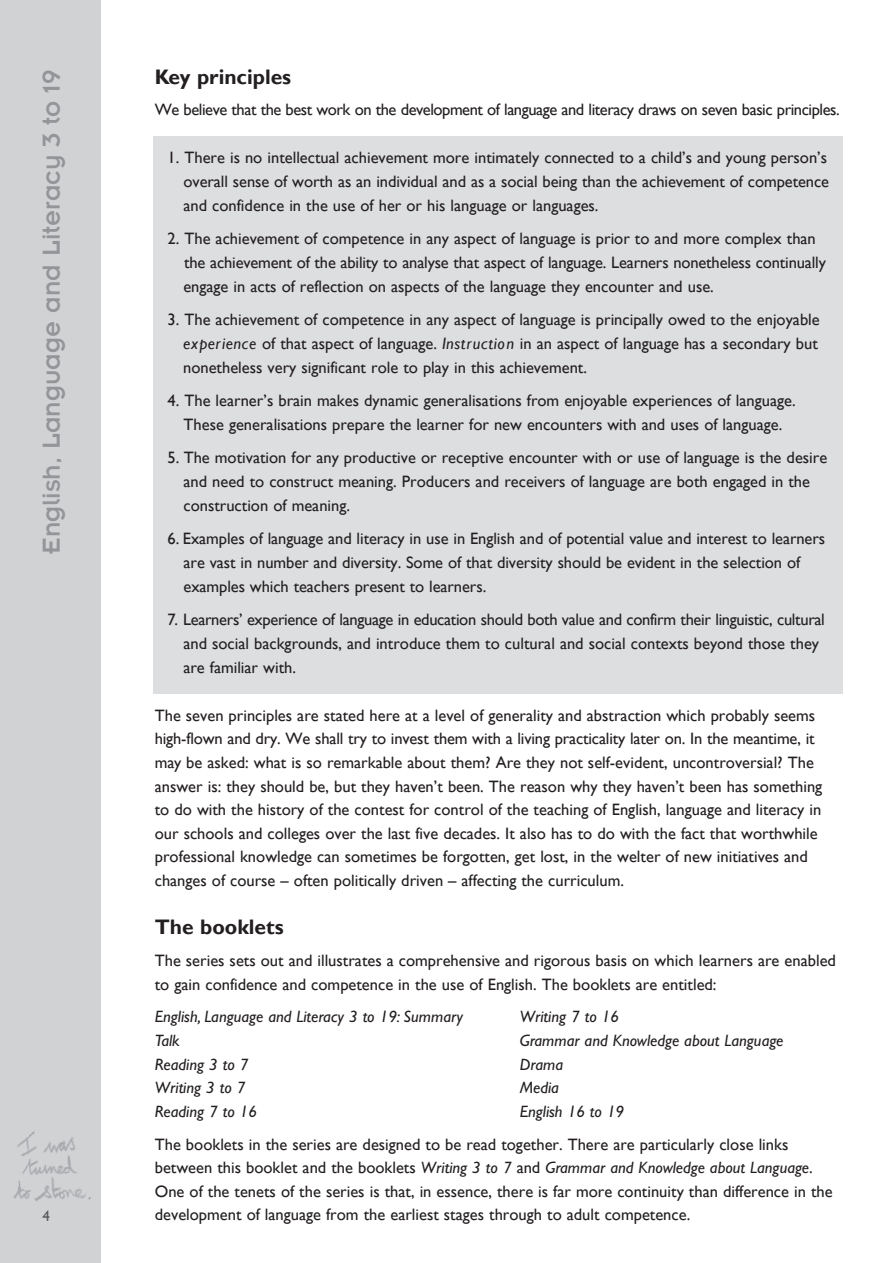
<style>
.page{position:relative;width:893px;height:1263px;background:#fff}
.page>*{position:absolute;margin:0;border:0;box-sizing:border-box;transform-origin:0 0}
.t1{font:27px "Insignia";color:#939598}
.t2{font:700 21px "Gill Sans";color:#231f20}
.t3{font:16.5px/24px "Gill Sans";color:#231f20}
.t4{font:italic 16.5px/23.7px "Gill Sans";color:#231f20}
.t5{font:16.5px "Gill Sans";letter-spacing:-.025em;color:#231f20}
.t6{font:15px "Gill Sans";color:#57585a}
.s1{font-style:italic}
</style>
<div class="page">
<div style="left:153px;top:136px;width:689px;height:557px;background:#dddee0"></div>
<div style="left:0;top:0;width:101px;height:1263px;background:#d1d2d4"></div>
<img style="left:22px;top:1159px;width:55px;height:16px">
<img style="left:14px;top:1181px;width:17px;height:18px">
<img style="left:35px;top:1177px;width:51px;height:24px">
<img style="left:17px;top:1131px;width:20px;height:25px">
<img style="left:42px;top:1137px;width:35px;height:23px">
<h1 class="t1" style="left:43px;top:554px;width:486px;rotate:-90deg">English, Language and Literacy 3 to 19</h1>
<p class="t6" style="left:42px;top:1207px;width:9px">4</p>
<p class="t2" style="left:155px;top:65px;width:138px">Key principles</p>
<p class="t5" style="left:155px;top:100px;width:686px">We believe that the best work on the development of language and literacy draws on seven basic principles.</p>
<p class="t3" style="left:183px;top:146px;width:647px;text-align:justify;text-indent:-16px">1. There is no intellectual achievement more intimately connected to a child’s and young person’s overall sense of worth as an individual and as a social being than the achievement of competence and confidence in the use of her or his language or languages.</p>
<p class="t3" style="left:183px;top:227px;width:644px;text-indent:-16px">2. The achievement of competence in any aspect of language is prior to and more complex than the achievement of the ability to analyse that aspect of language. Learners nonetheless continually engage in acts of reflection on aspects of the language they encounter and use.</p>
<p class="t3" style="left:183px;top:308px;width:638px;text-align:justify;text-indent:-16px">3. The achievement of competence in any aspect of language is principally owed to the enjoyable <span class="s1">experience</span> of that aspect of language. <span class="s1">Instruction</span> in an aspect of language has a secondary but nonetheless very significant role to play in this achievement.</p>
<p class="t3" style="left:168px;top:389px;width:630px;text-align:center">4. The learner’s brain makes dynamic generalisations from enjoyable experiences of language.<br>These generalisations prepare the learner for new encounters with and uses of language.</p>
<p class="t3" style="left:183px;top:446px;width:645px;text-indent:-16px">5. The motivation for any productive or receptive encounter with or use of language is the desire and need to construct meaning. Producers and receivers of language are both engaged in the construction of meaning.</p>
<p class="t3" style="left:184px;top:527px;width:643px;text-indent:-16px">6. Examples of language and literacy in use in English and of potential value and interest to learners are vast in number and diversity. Some of that diversity should be evident in the selection of examples which teachers present to learners.</p>
<p class="t3" style="left:183px;top:608px;width:643px;text-indent:-16px">7. Learners’ experience of language in education should both value and confirm their linguistic, cultural and social backgrounds, and introduce them to cultural and social contexts beyond those they are familiar with.</p>
<p class="t3" style="left:155px;top:703px;width:669px;line-height:23.5px">The seven principles are stated here at a level of generality and abstraction which probably seems high-flown and dry. We shall try to invest them with a living practicality later on. In the meantime, it may be asked: what is so remarkable about them? Are they not self-evident, uncontroversial? The answer is: they should be, but they haven’t been. The reason why they haven’t been has something to do with the history of the contest for control of the teaching of English, language and literacy in our schools and colleges over the last five decades. It also has to do with the fact that worthwhile professional knowledge can sometimes be forgotten, get lost, in the welter of new initiatives and changes of course – often politically driven – affecting the curriculum.</p>
<p class="t2" style="left:155px;top:914px;width:130px">The booklets</p>
<p class="t3" style="left:155px;top:949px;width:683px">The series sets out and illustrates a comprehensive and rigorous basis on which learners are enabled to gain confidence and competence in the use of English. The booklets are entitled:</p>
<p class="t4" style="left:155px;top:1006px;width:310px">English, Language and Literacy 3 to 19: Summary<br>Talk<br>Reading 3 to 7<br>Writing 3 to 7<br>Reading 7 to 16</p>
<p class="t3" style="left:155px;top:1132px;width:679px;line-height:23.5px">The booklets in the series are designed to be read together. There are particularly close links between this booklet and the booklets <span class="s1">Writing 3 to 7</span> and <span class="s1">Grammar and Knowledge about Language</span>.<br>One of the tenets of the series is that, in essence, there is far more continuity than difference in the development of language from the earliest stages through to adult competence.</p>
<p class="t4" style="left:520px;top:1006px;width:265px">Writing 7 to 16<br>Grammar and Knowledge about Language<br>Drama<br>Media<br>English 16 to 19</p>
</div>
